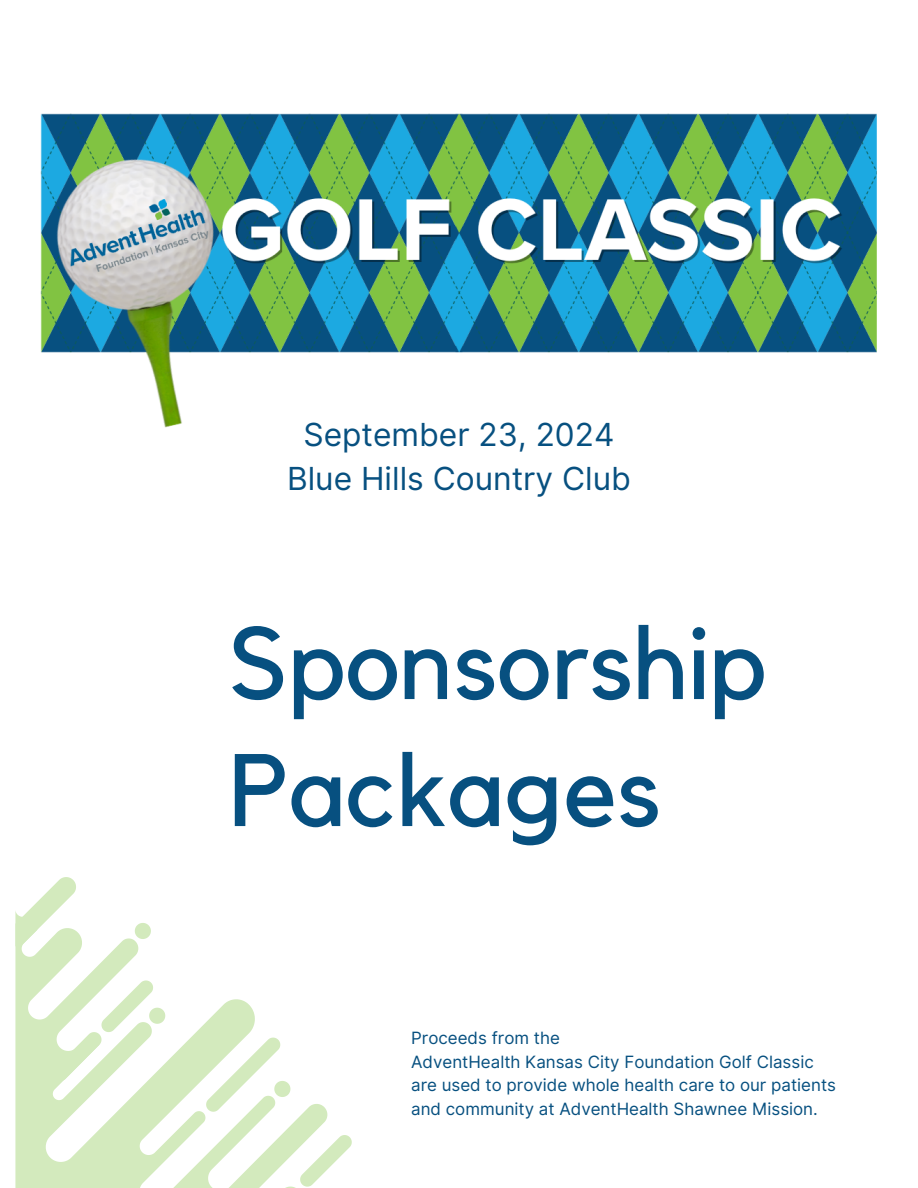
<style>
.page{position:relative;width:918px;height:1188px;background:#fff}
.page>*{position:absolute;margin:0;border:0;box-sizing:border-box;transform-origin:0 0}
.t1{font:101.55px/127.1px "Kollektif";color:#075080}
.t2{font:31.8px "Inter";color:#075080}
.t3{font:16.95px/23.7px "Inter";color:#075080}
</style>
<div class="page">
<svg style="left:15px;top:930px;width:313px;height:258px"></svg>
<svg style="left:15px;top:877px;width:61px;height:69px"></svg>
<svg style="left:135px;top:923px;width:16px;height:16px"></svg>
<svg style="left:203px;top:1035px;width:87px;height:80px"></svg>
<svg style="left:297px;top:1132px;width:55px;height:56px"></svg>
<svg style="left:53px;top:978px;width:112px;height:103px"></svg>
<img style="left:41px;top:113px;width:836px;height:315px">
<p class="t2" style="left:304px;top:415px;width:312px">September 23, 2024</p>
<h1 class="t2" style="left:287px;top:459px;width:345px">Blue Hills Country Club</h1>
<h2 class="t1" style="left:229px;top:604px;width:539px">Sponsorship<br>Packages</h2>
<p class="t3" style="left:411px;top:1026px;width:150px">Proceeds from the</p>
<p class="t3" style="left:411px;top:1050px;width:426px">AdventHealth Kansas City Foundation Golf Classic are used to provide whole health care to our patients and community at AdventHealth Shawnee Mission.</p>
</div>
